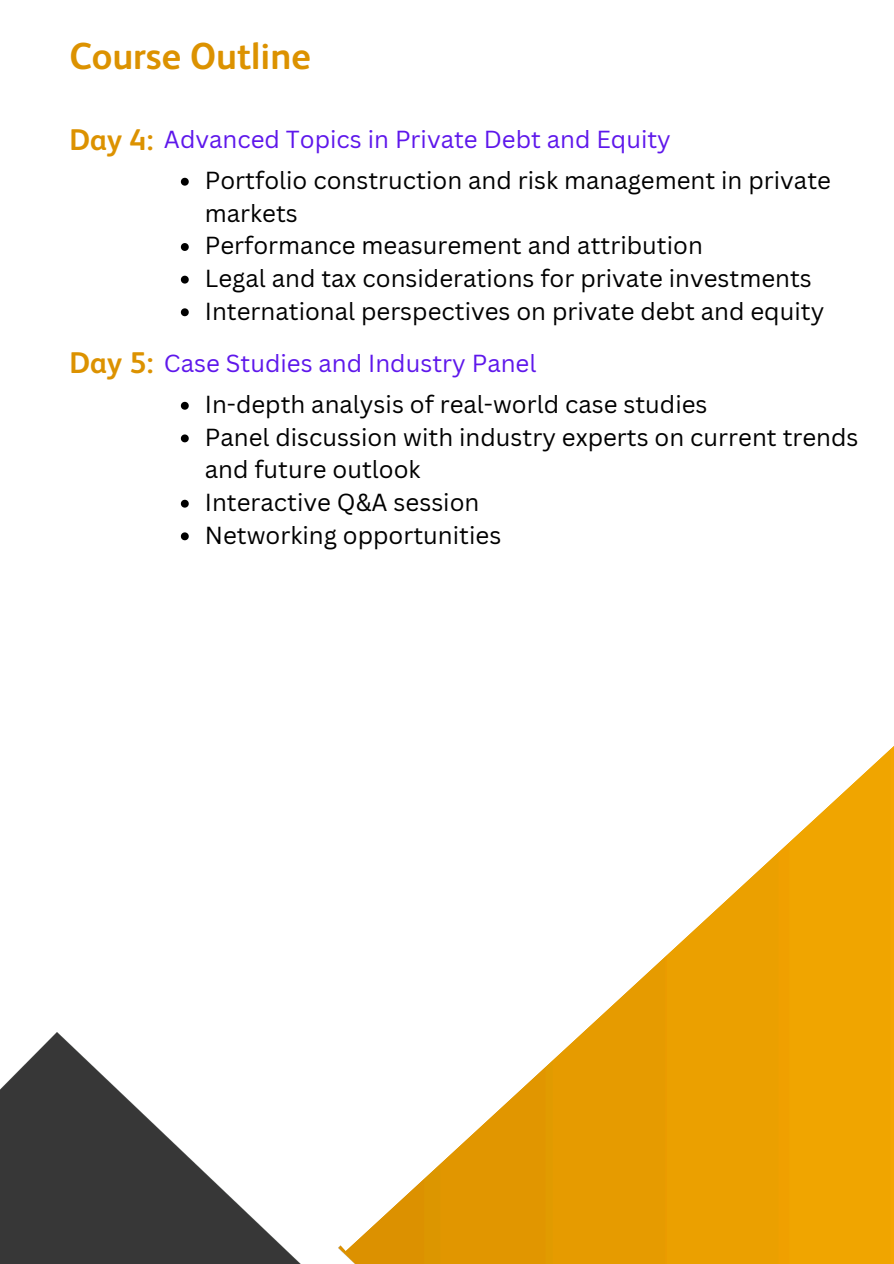
<style>
.page{position:relative;width:894px;height:1264px;background:#fff}
.page>*{position:absolute;margin:0;border:0;box-sizing:border-box;transform-origin:0 0}
.t1{font:700 37.5px "FS Albert Arabic";color:#dc9200}
.t2{font:700 30px "FS Albert Arabic";color:#dc9200}
.t3{font:24px/32.7px "Canva Sans";color:#000}
.t4{font:24px "Canva Sans";color:#5e17eb}
</style>
<div class="page">
<img style="left:0;top:1032px;width:893px;height:231px">
<svg style="left:164px;top:499px;width:729px;height:752px"></svg>
<svg style="left:181px;top:178px;width:8px;height:8px"></svg>
<svg style="left:181px;top:243px;width:8px;height:8px"></svg>
<svg style="left:181px;top:276px;width:8px;height:7px"></svg>
<svg style="left:181px;top:308px;width:8px;height:8px"></svg>
<svg style="left:181px;top:402px;width:8px;height:8px"></svg>
<svg style="left:181px;top:434px;width:8px;height:8px"></svg>
<svg style="left:181px;top:500px;width:8px;height:7px"></svg>
<svg style="left:181px;top:532px;width:8px;height:8px"></svg>
<p class="t1" style="left:69px;top:34px;width:243px">Course Outline</p>
<p class="t2" style="left:69px;top:122px;width:86px">Day 4:</p>
<p class="t4" style="left:164px;top:122px;width:508px">Advanced Topics in Private Debt and Equity</p>
<p class="t3" style="left:205px;top:163px;width:627px">Portfolio construction and risk management in private markets</p>
<p class="t3" style="left:205px;top:229px;width:499px">Performance measurement and attribution</p>
<p class="t3" style="left:205px;top:261px;width:608px">Legal and tax considerations for private investments</p>
<p class="t3" style="left:205px;top:294px;width:620px">International perspectives on private debt and equity</p>
<p class="t2" style="left:69px;top:345px;width:86px">Day 5:</p>
<p class="t4" style="left:164px;top:346px;width:374px">Case Studies and Industry Panel</p>
<p class="t3" style="left:205px;top:387px;width:504px">In-depth analysis of real-world case studies</p>
<p class="t3" style="left:205px;top:420px;width:655px">Panel discussion with industry experts on current trends and future outlook</p>
<p class="t3" style="left:205px;top:485px;width:276px">Interactive Q&amp;A session</p>
<p class="t3" style="left:205px;top:518px;width:298px">Networking opportunities</p>
</div>
